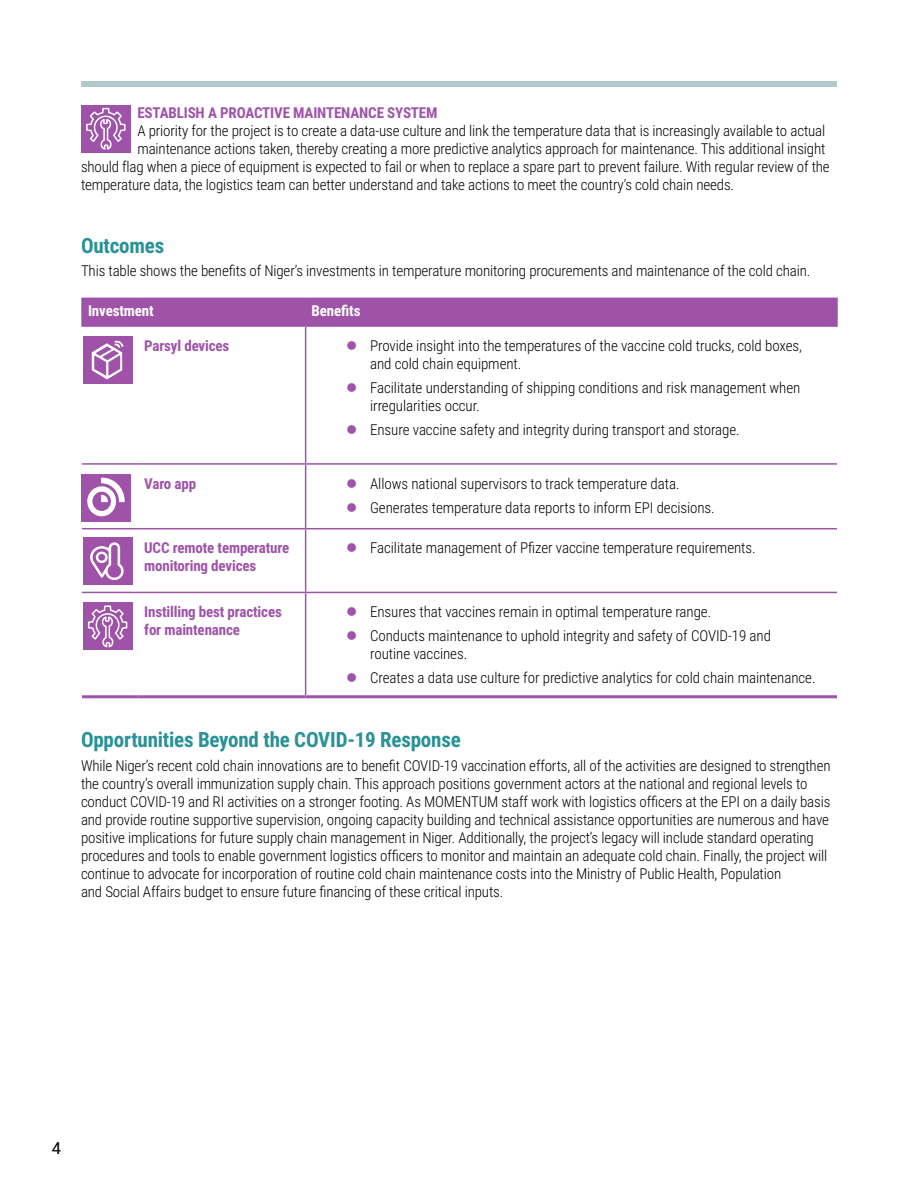
<style>
.page{position:relative;width:918px;height:1188px;background:#fff}
.page>*{position:absolute;margin:0;border:0;box-sizing:border-box;transform-origin:0 0}
.t1{font:700 21px "Roboto Condensed";letter-spacing:-.01em;color:#299296}
.t2{font:16.5px "Roboto";color:#000}
.t3{font:300 15px/18px "Roboto Condensed";letter-spacing:-.01em;color:#000}
.t4{font:700 15px/18px "Roboto Condensed";letter-spacing:-.01em;color:#9e53a8}
.t5{font:700 15px "Roboto Condensed";letter-spacing:-.01em;color:#fff}
</style>
<div class="page">
<div style="left:81px;top:81px;width:756px;height:6px;background:#b0c9cc"></div>
<div style="left:81px;top:105px;width:50px;height:48px;background:#9e53a8"></div>
<svg style="left:86px;top:108px;width:40px;height:42px"></svg>
<hr style="left:81px;top:298px;width:57px;height:1px;background:#9e53a8">
<hr style="left:81px;top:299px;width:2px;height:26px;background:#9e53a8">
<hr style="left:306px;top:298px;width:532px;height:1px;background:#9e53a8">
<div style="left:83px;top:298px;width:753px;height:27px;background:#9e53a8"></div>
<hr style="left:836px;top:299px;width:2px;height:26px;background:#9e53a8">
<hr style="left:81px;top:325px;width:57px;height:2px;background:#9e53a8">
<hr style="left:138px;top:325px;width:168px;height:2px;background:#9e53a8">
<hr style="left:306px;top:325px;width:532px;height:2px;background:#9e53a8">
<hr style="left:305px;top:327px;width:1px;height:136px;background:#9e53a8">
<hr style="left:82px;top:463px;width:56px;height:2px;background:#9e53a8">
<hr style="left:138px;top:463px;width:168px;height:2px;background:#9e53a8">
<hr style="left:306px;top:463px;width:531px;height:2px;background:#9e53a8">
<hr style="left:305px;top:465px;width:1px;height:63px;background:#9e53a8">
<hr style="left:82px;top:528px;width:56px;height:1px;background:#9e53a8">
<hr style="left:138px;top:528px;width:168px;height:1px;background:#9e53a8">
<hr style="left:306px;top:528px;width:531px;height:1px;background:#9e53a8">
<hr style="left:305px;top:529px;width:1px;height:63px;background:#9e53a8">
<hr style="left:82px;top:592px;width:56px;height:1px;background:#9e53a8">
<hr style="left:138px;top:592px;width:168px;height:1px;background:#9e53a8">
<hr style="left:306px;top:592px;width:531px;height:1px;background:#9e53a8">
<hr style="left:305px;top:593px;width:1px;height:102px;background:#9e53a8">
<hr style="left:82px;top:695px;width:56px;height:3px;background:#9e53a8">
<hr style="left:138px;top:695px;width:168px;height:3px;background:#9e53a8">
<hr style="left:306px;top:695px;width:531px;height:3px;background:#9e53a8">
<div style="left:83px;top:336px;width:49px;height:48px;background:#9e53a8"></div>
<svg style="left:92px;top:341px;width:32px;height:38px"></svg>
<div style="left:81px;top:474px;width:50px;height:47px;background:#9e53a8"></div>
<svg style="left:87px;top:478px;width:38px;height:38px"></svg>
<div style="left:83px;top:537px;width:49px;height:48px;background:#9e53a8"></div>
<svg style="left:90px;top:542px;width:34px;height:38px"></svg>
<div style="left:83px;top:603px;width:49px;height:47px;background:#9e53a8"></div>
<svg style="left:88px;top:605px;width:39px;height:42px"></svg>
<h1 class="t4" style="left:137px;top:103px;width:302px">ESTABLISH A PROACTIVE MAINTENANCE SYSTEM</h1>
<p class="t3" style="left:137px;top:121px;width:689px">A priority for the project is to create a data-use culture and link the temperature data that is increasingly available to actual</p>
<p class="t3" style="left:137px;top:139px;width:690px">maintenance actions taken, thereby creating a more predictive analytics approach for maintenance. This additional insight</p>
<p class="t3" style="left:81px;top:157px;width:750px">should flag when a piece of equipment is expected to fail or when to replace a spare part to prevent failure. With regular review of the</p>
<p class="t3" style="left:81px;top:175px;width:655px">temperature data, the logistics team can better understand and take actions to meet the country’s cold chain needs.</p>
<h1 class="t1" style="left:81px;top:231px;width:85px">Outcomes</h1>
<p class="t3" style="left:81px;top:261px;width:731px">This table shows the benefits of Niger’s investments in temperature monitoring procurements and maintenance of the cold chain.</p>
<p class="t5" style="left:88px;top:300px;width:67px">Investment</p>
<p class="t5" style="left:312px;top:300px;width:50px">Benefits</p>
<p class="t4" style="left:144px;top:336px;width:87px">Parsyl devices</p>
<p class="t3" style="left:370px;top:336px;width:433px">Provide insight into the temperatures of the vaccine cold trucks, cold boxes, and cold chain equipment.</p>
<p class="t3" style="left:370px;top:378px;width:432px">Facilitate understanding of shipping conditions and risk management when irregularities occur.</p>
<p class="t3" style="left:370px;top:420px;width:371px">Ensure vaccine safety and integrity during transport and storage.</p>
<p class="t4" style="left:144px;top:474px;width:53px">Varo app</p>
<p class="t3" style="left:370px;top:471px;width:346px;line-height:24px">Allows national supervisors to track temperature data.<br>Generates temperature data reports to inform EPI decisions.</p>
<p class="t4" style="left:144px;top:539px;width:147px">UCC remote temperature monitoring devices</p>
<p class="t3" style="left:370px;top:539px;width:387px">Facilitate management of Pfizer vaccine temperature requirements.</p>
<p class="t4" style="left:144px;top:602px;width:139px">Instilling best practices for maintenance</p>
<p class="t3" style="left:370px;top:599px;width:402px;line-height:24px">Ensures that vaccines remain in optimal temperature range.<br>Conducts maintenance to uphold integrity and safety of COVID-19 and</p>
<p class="t3" style="left:370px;top:641px;width:447px;line-height:24px">routine vaccines.<br>Creates a data use culture for predictive analytics for cold chain maintenance.</p>
<h1 class="t1" style="left:81px;top:725px;width:381px">Opportunities Beyond the COVID-19 Response</h1>
<p class="t3" style="left:81px;top:756px;width:751px">While Niger’s recent cold chain innovations are to benefit COVID-19 vaccination efforts, all of the activities are designed to strengthen the country’s overall immunization supply chain. This approach positions government actors at the national and regional levels to conduct COVID-19 and RI activities on a stronger footing. As MOMENTUM staff work with logistics officers at the EPI on a daily basis and provide routine supportive supervision, ongoing capacity building and technical assistance opportunities are numerous and have positive implications for future supply chain management in Niger. Additionally, the project’s legacy will include standard operating procedures and tools to enable government logistics officers to monitor and maintain an adequate cold chain. Finally, the project will continue to advocate for incorporation of routine cold chain maintenance costs into the Ministry of Public Health, Population<br>and Social Affairs budget to ensure future financing of these critical inputs.</p>
<p class="t2" style="left:52px;top:1136px;width:11px">4</p>
</div>
